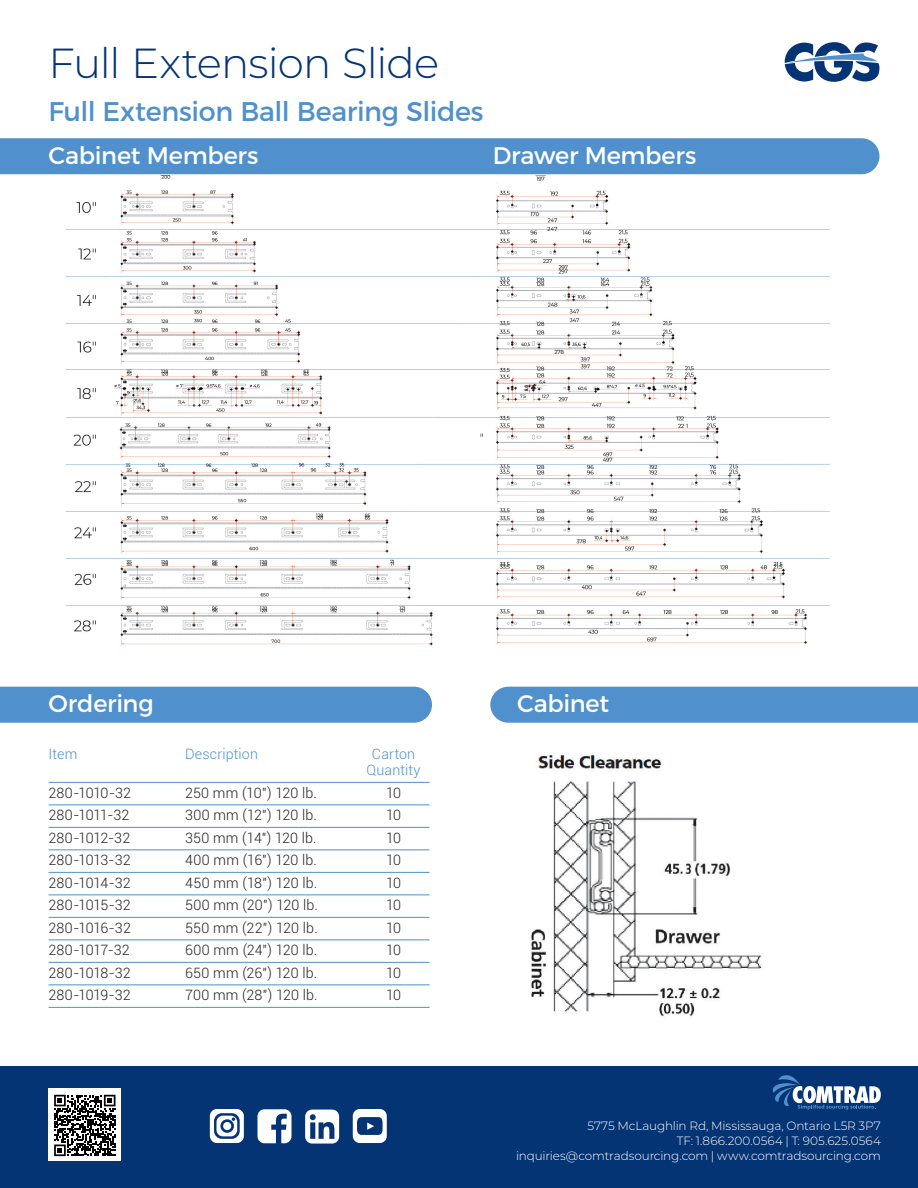
<style>
.page{position:relative;width:918px;height:1188px;background:#fff}
.page>*{position:absolute;margin:0;border:0;box-sizing:border-box;transform-origin:0 0}
.Back_PG_-_Head_1{font:300 42px "Montserrat";letter-spacing:-.02em;color:#053474}
.Back_PG_-_Head_2{font:27px "Montserrat";letter-spacing:-.015em;color:#5090cc}
.t1{font:24px "Montserrat";letter-spacing:-.01em;color:#fff}
.Body_text_-_rules{font:300 14.25px "Roboto";letter-spacing:.01em;color:#231f20}
.Body_text{font:300 14.25px "Roboto";letter-spacing:.01em;color:#5090cc}
.t2{font:300 12px/15px "Montserrat";letter-spacing:-.01em;color:#fff;text-align:right}
</style>
<div class="page">
<div style="left:0;top:1066px;width:918px;height:122px;background:#053474"></div>
<svg style="left:772px;top:1075px;width:109px;height:35px"></svg>
<svg style="left:784px;top:42px;width:95px;height:40px"></svg>
<div style="left:49px;top:1089px;width:72px;height:72px;background:#fff"></div>
<svg style="left:210px;top:1109px;width:34px;height:34px"></svg>
<svg style="left:353px;top:1109px;width:34px;height:34px"></svg>
<svg style="left:257px;top:1109px;width:35px;height:34px"></svg>
<svg style="left:305px;top:1110px;width:34px;height:34px"></svg>
<svg style="left:54px;top:1095px;width:61px;height:61px"></svg>
<div style="left:0;top:138px;width:879px;height:36px;background:#5090cc"></div>
<div style="left:0;top:687px;width:432px;height:36px;background:#5090cc"></div>
<div style="left:490px;top:687px;width:428px;height:36px;background:#5090cc"></div>
<hr style="left:49px;top:782px;width:381px;height:1px;background:#5090cc">
<hr style="left:49px;top:805px;width:381px;height:1px;background:#5090cc">
<hr style="left:49px;top:827px;width:381px;height:1px;background:#5090cc">
<hr style="left:49px;top:850px;width:381px;height:1px;background:#5090cc">
<hr style="left:49px;top:872px;width:381px;height:1px;background:#5090cc">
<hr style="left:49px;top:895px;width:381px;height:1px;background:#5090cc">
<hr style="left:49px;top:917px;width:381px;height:1px;background:#5090cc">
<hr style="left:49px;top:940px;width:381px;height:1px;background:#5090cc">
<hr style="left:49px;top:962px;width:381px;height:1px;background:#5090cc">
<hr style="left:49px;top:985px;width:381px;height:1px;background:#5090cc">
<hr style="left:49px;top:1007px;width:381px;height:1px;background:#5090cc">
<img style="left:65px;top:176px;width:765px;height:471px">
<img style="left:531px;top:753px;width:231px;height:264px">
<p class="Back_PG_-_Head_1" style="left:49px;top:35px;width:392px">Full Extension Slide</p>
<p class="Back_PG_-_Head_2" style="left:49px;top:95px;width:436px">Full Extension Ball Bearing Slides</p>
<p class="t1" style="left:49px;top:140px;width:211px">Cabinet Members</p>
<p class="t1" style="left:493px;top:140px;width:205px">Drawer Members</p>
<p class="t1" style="left:49px;top:689px;width:107px">Ordering</p>
<p class="t1" style="left:517px;top:689px;width:94px">Cabinet</p>
<p class="Body_text" style="left:49px;top:744px;width:30px">Item</p>
<p class="Body_text" style="left:185px;top:744px;width:74px">Description</p>
<p class="Body_text" style="left:372px;top:744px;width:45px">Carton</p>
<p class="Body_text" style="left:367px;top:760px;width:56px">Quantity</p>
<p class="Body_text_-_rules" style="left:49px;top:783px;width:84px">280-1010-32</p>
<p class="Body_text_-_rules" style="left:185px;top:783px;width:133px">250 mm (10") 120 lb.</p>
<p class="Body_text_-_rules" style="left:386px;top:783px;width:17px">10</p>
<p class="Body_text_-_rules" style="left:49px;top:805px;width:82px">280-1011-32</p>
<p class="Body_text_-_rules" style="left:185px;top:805px;width:133px">300 mm (12") 120 lb.</p>
<p class="Body_text_-_rules" style="left:386px;top:805px;width:17px">10</p>
<p class="Body_text_-_rules" style="left:49px;top:828px;width:83px">280-1012-32</p>
<p class="Body_text_-_rules" style="left:185px;top:828px;width:133px">350 mm (14") 120 lb.</p>
<p class="Body_text_-_rules" style="left:386px;top:828px;width:17px">10</p>
<p class="Body_text_-_rules" style="left:49px;top:850px;width:84px">280-1013-32</p>
<p class="Body_text_-_rules" style="left:185px;top:850px;width:133px">400 mm (16") 120 lb.</p>
<p class="Body_text_-_rules" style="left:386px;top:850px;width:17px">10</p>
<p class="Body_text_-_rules" style="left:49px;top:873px;width:84px">280-1014-32</p>
<p class="Body_text_-_rules" style="left:185px;top:873px;width:134px">450 mm (18") 120 lb.</p>
<p class="Body_text_-_rules" style="left:386px;top:873px;width:17px">10</p>
<p class="Body_text_-_rules" style="left:49px;top:895px;width:84px">280-1015-32</p>
<p class="Body_text_-_rules" style="left:185px;top:895px;width:134px">500 mm (20") 120 lb.</p>
<p class="Body_text_-_rules" style="left:386px;top:895px;width:17px">10</p>
<p class="Body_text_-_rules" style="left:49px;top:918px;width:84px">280-1016-32</p>
<p class="Body_text_-_rules" style="left:185px;top:918px;width:134px">550 mm (22") 120 lb.</p>
<p class="Body_text_-_rules" style="left:386px;top:918px;width:17px">10</p>
<p class="Body_text_-_rules" style="left:49px;top:940px;width:83px">280-1017-32</p>
<p class="Body_text_-_rules" style="left:185px;top:940px;width:134px">600 mm (24") 120 lb.</p>
<p class="Body_text_-_rules" style="left:386px;top:940px;width:17px">10</p>
<p class="Body_text_-_rules" style="left:49px;top:963px;width:84px">280-1018-32</p>
<p class="Body_text_-_rules" style="left:185px;top:963px;width:134px">650 mm (26") 120 lb.</p>
<p class="Body_text_-_rules" style="left:386px;top:963px;width:17px">10</p>
<p class="Body_text_-_rules" style="left:49px;top:985px;width:84px">280-1019-32</p>
<p class="Body_text_-_rules" style="left:185px;top:985px;width:134px">700 mm (28") 120 lb.</p>
<p class="Body_text_-_rules" style="left:386px;top:985px;width:17px">10</p>
<p class="t2" style="left:516px;top:1118px;width:366px">5775 McLaughlin Rd, Mississauga, Ontario L5R 3P7<br>TF: 1.866.200.0564 | T: 905.625.0564 inquiries@comtradsourcing.com | www.comtradsourcing.com</p>
</div>
